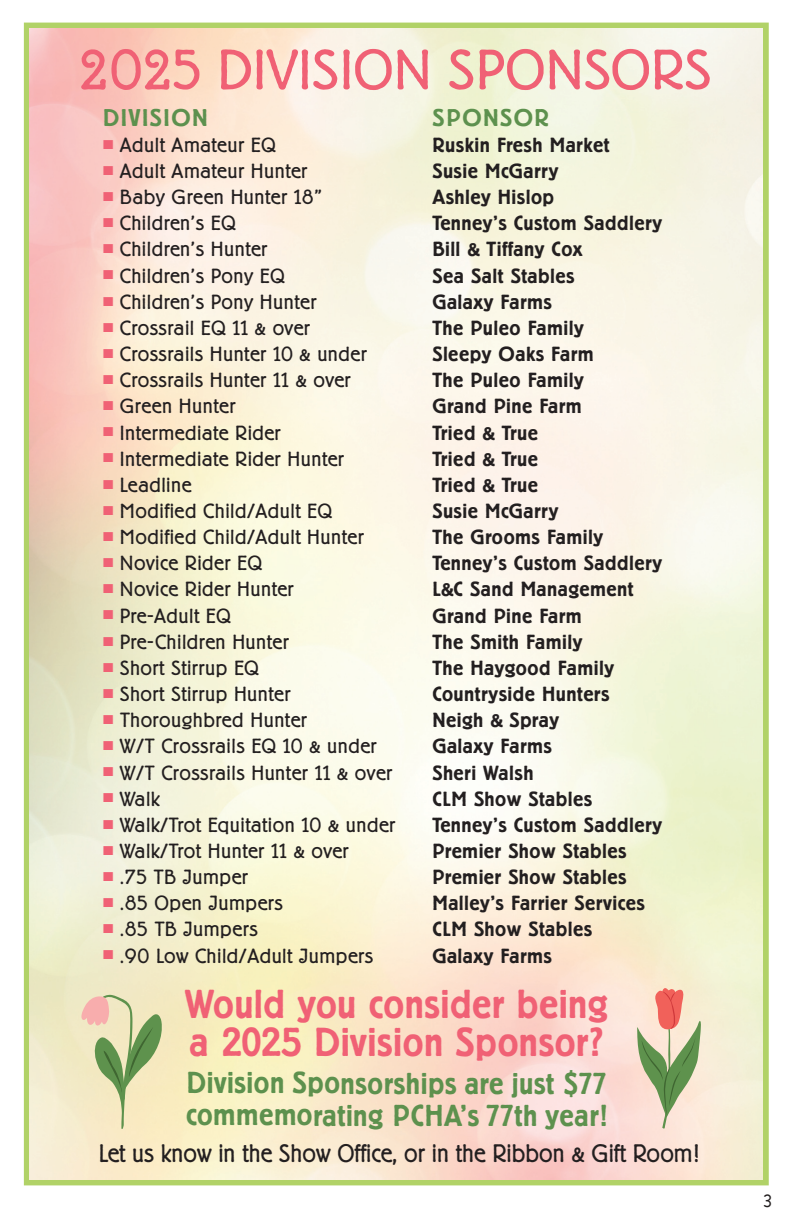
<style>
.page{position:relative;width:792px;height:1224px;background:#fff}
.page>*{position:absolute;margin:0;border:0;box-sizing:border-box;transform-origin:0 0}
.t1{font:300 56px "Berliner Grotesk";color:#f06175;scale:1.05 1}
.t2{font:500 40px/38.8px "Berliner Grotesk";letter-spacing:.01em;color:#f06175}
.t3{font:500 30px "Berliner Grotesk";letter-spacing:.015em;color:#5d914e}
.t4{font:300 25px "Berliner Grotesk";color:#231f20}
.t5{font:500 24px "Berliner Grotesk";letter-spacing:.055em;color:#5d914e;scale:1.05 1}
.t6{font:300 20.2px "Berliner Grotesk";letter-spacing:.02em;color:#231f20;scale:1.05 1}
.t7{font:500 20.2px "Berliner Grotesk";letter-spacing:.02em;color:#231f20;scale:1.05 1}
.t8{font:18px "Amberly Sans";color:#231f20}
</style>
<div class="page">
<div style="left:24px;top:23px;width:745px;height:1162px;border:6px solid #b1d267"></div>
<svg style="left:81px;top:995px;width:81px;height:134px;background:#d1d0a5"></svg>
<svg style="left:637px;top:988px;width:64px;height:141px;background:#cdc0a2"></svg>
<p class="t1" style="left:80px;top:50px;width:602px">2025 DIVISION SPONSORS</p>
<p class="t5" style="left:103px;top:109px;width:101px">DIVISION</p>
<p class="t5" style="left:432px;top:109px;width:113px">SPONSOR</p>
<p class="t6" style="left:103px;top:137px;width:166px"><sup>■</sup> Adult Amateur EQ</p>
<p class="t7" style="left:432px;top:138px;width:170px">Ruskin Fresh Market</p>
<p class="t6" style="left:103px;top:164px;width:196px"><sup>■</sup> Adult Amateur Hunter</p>
<p class="t7" style="left:432px;top:164px;width:122px">Susie McGarry</p>
<p class="t6" style="left:103px;top:190px;width:210px"><sup>■</sup> Baby Green Hunter 18”</p>
<p class="t7" style="left:432px;top:190px;width:117px">Ashley Hislop</p>
<p class="t6" style="left:103px;top:216px;width:128px"><sup>■</sup> Children's EQ</p>
<p class="t7" style="left:432px;top:216px;width:221px">Tenney’s Custom Saddlery</p>
<p class="t6" style="left:103px;top:242px;width:158px"><sup>■</sup> Children's Hunter</p>
<p class="t7" style="left:432px;top:242px;width:145px">Bill &amp; Tiffany Cox</p>
<p class="t6" style="left:103px;top:268px;width:174px"><sup>■</sup> Children's Pony EQ</p>
<p class="t7" style="left:432px;top:268px;width:137px">Sea Salt Stables</p>
<p class="t6" style="left:103px;top:294px;width:205px"><sup>■</sup> Children's Pony Hunter</p>
<p class="t7" style="left:432px;top:294px;width:115px">Galaxy Farms</p>
<p class="t6" style="left:103px;top:321px;width:199px"><sup>■</sup> Crossrail EQ 11 &amp; over</p>
<p class="t7" style="left:432px;top:321px;width:146px">The Puleo Family</p>
<p class="t6" style="left:103px;top:347px;width:253px"><sup>■</sup> Crossrails Hunter 10 &amp; under</p>
<p class="t7" style="left:432px;top:347px;width:155px">Sleepy Oaks Farm</p>
<p class="t6" style="left:103px;top:373px;width:237px"><sup>■</sup> Crossrails Hunter 11 &amp; over</p>
<p class="t7" style="left:432px;top:373px;width:146px">The Puleo Family</p>
<p class="t6" style="left:103px;top:399px;width:127px"><sup>■</sup> Green Hunter</p>
<p class="t7" style="left:432px;top:399px;width:144px">Grand Pine Farm</p>
<p class="t6" style="left:103px;top:425px;width:171px"><sup>■</sup> Intermediate Rider</p>
<p class="t7" style="left:432px;top:425px;width:102px">Tried &amp; True</p>
<p class="t6" style="left:103px;top:451px;width:231px"><sup>■</sup> Intermediate Rider Hunter</p>
<p class="t7" style="left:432px;top:451px;width:102px">Tried &amp; True</p>
<p class="t6" style="left:103px;top:478px;width:85px"><sup>■</sup> Leadline</p>
<p class="t7" style="left:432px;top:478px;width:102px">Tried &amp; True</p>
<p class="t6" style="left:103px;top:504px;width:219px"><sup>■</sup> Modified Child/Adult EQ</p>
<p class="t7" style="left:432px;top:504px;width:122px">Susie McGarry</p>
<p class="t6" style="left:103px;top:530px;width:250px"><sup>■</sup> Modified Child/Adult Hunter</p>
<p class="t7" style="left:432px;top:530px;width:164px">The Grooms Family</p>
<p class="t6" style="left:103px;top:556px;width:153px"><sup>■</sup> Novice Rider EQ</p>
<p class="t7" style="left:432px;top:556px;width:221px">Tenney’s Custom Saddlery</p>
<p class="t6" style="left:103px;top:582px;width:183px"><sup>■</sup> Novice Rider Hunter</p>
<p class="t7" style="left:432px;top:582px;width:193px">L&amp;C Sand Management</p>
<p class="t6" style="left:103px;top:608px;width:123px"><sup>■</sup> Pre-Adult EQ</p>
<p class="t7" style="left:432px;top:608px;width:144px">Grand Pine Farm</p>
<p class="t6" style="left:103px;top:634px;width:178px"><sup>■</sup> Pre-Children Hunter</p>
<p class="t7" style="left:432px;top:634px;width:144px">The Smith Family</p>
<p class="t6" style="left:103px;top:661px;width:150px"><sup>■</sup> Short Stirrup EQ</p>
<p class="t7" style="left:432px;top:661px;width:175px">The Haygood Family</p>
<p class="t6" style="left:103px;top:687px;width:180px"><sup>■</sup> Short Stirrup Hunter</p>
<p class="t7" style="left:432px;top:687px;width:170px">Countryside Hunters</p>
<p class="t6" style="left:103px;top:713px;width:196px"><sup>■</sup> Thoroughbred Hunter</p>
<p class="t7" style="left:432px;top:713px;width:122px">Neigh &amp; Spray</p>
<p class="t6" style="left:103px;top:739px;width:262px"><sup>■</sup> W/T Crossrails EQ 10 &amp; under</p>
<p class="t7" style="left:432px;top:739px;width:115px">Galaxy Farms</p>
<p class="t6" style="left:103px;top:765px;width:277px"><sup>■</sup> W/T Crossrails Hunter 11 &amp; over</p>
<p class="t7" style="left:432px;top:765px;width:98px">Sheri Walsh</p>
<p class="t6" style="left:103px;top:791px;width:55px"><sup>■</sup> Walk</p>
<p class="t7" style="left:432px;top:791px;width:154px">CLM Show Stables</p>
<p class="t6" style="left:103px;top:818px;width:280px"><sup>■</sup> Walk/Trot Equitation 10 &amp; under</p>
<p class="t7" style="left:432px;top:818px;width:221px">Tenney’s Custom Saddlery</p>
<p class="t6" style="left:103px;top:844px;width:235px"><sup>■</sup> Walk/Trot Hunter 11 &amp; over</p>
<p class="t7" style="left:432px;top:844px;width:186px">Premier Show Stables</p>
<p class="t6" style="left:103px;top:870px;width:139px"><sup>■</sup> .75 TB Jumper</p>
<p class="t7" style="left:432px;top:870px;width:186px">Premier Show Stables</p>
<p class="t6" style="left:103px;top:896px;width:173px"><sup>■</sup> .85 Open Jumpers</p>
<p class="t7" style="left:432px;top:896px;width:204px">Malley’s Farrier Services</p>
<p class="t6" style="left:103px;top:922px;width:149px"><sup>■</sup> .85 TB Jumpers</p>
<p class="t7" style="left:432px;top:922px;width:154px">CLM Show Stables</p>
<p class="t6" style="left:103px;top:948px;width:259px"><sup>■</sup> .90 Low Child/Adult Jumpers</p>
<p class="t7" style="left:432px;top:948px;width:115px">Galaxy Farms</p>
<p class="t2" style="left:185px;top:986px;width:425px">Would you consider being a 2025 Division Sponsor?</p>
<p class="t3" style="left:187px;top:1072px;width:421px">Division Sponsorships are just $77</p>
<p class="t3" style="left:186px;top:1104px;width:423px">commemorating PCHA's 77th year!</p>
<p class="t4" style="left:99px;top:1144px;width:602px">Let us know in the Show Office, or in the Ribbon &amp; Gift Room!</p>
<p class="t8" style="left:763px;top:1193px;width:10px">3</p>
</div>
